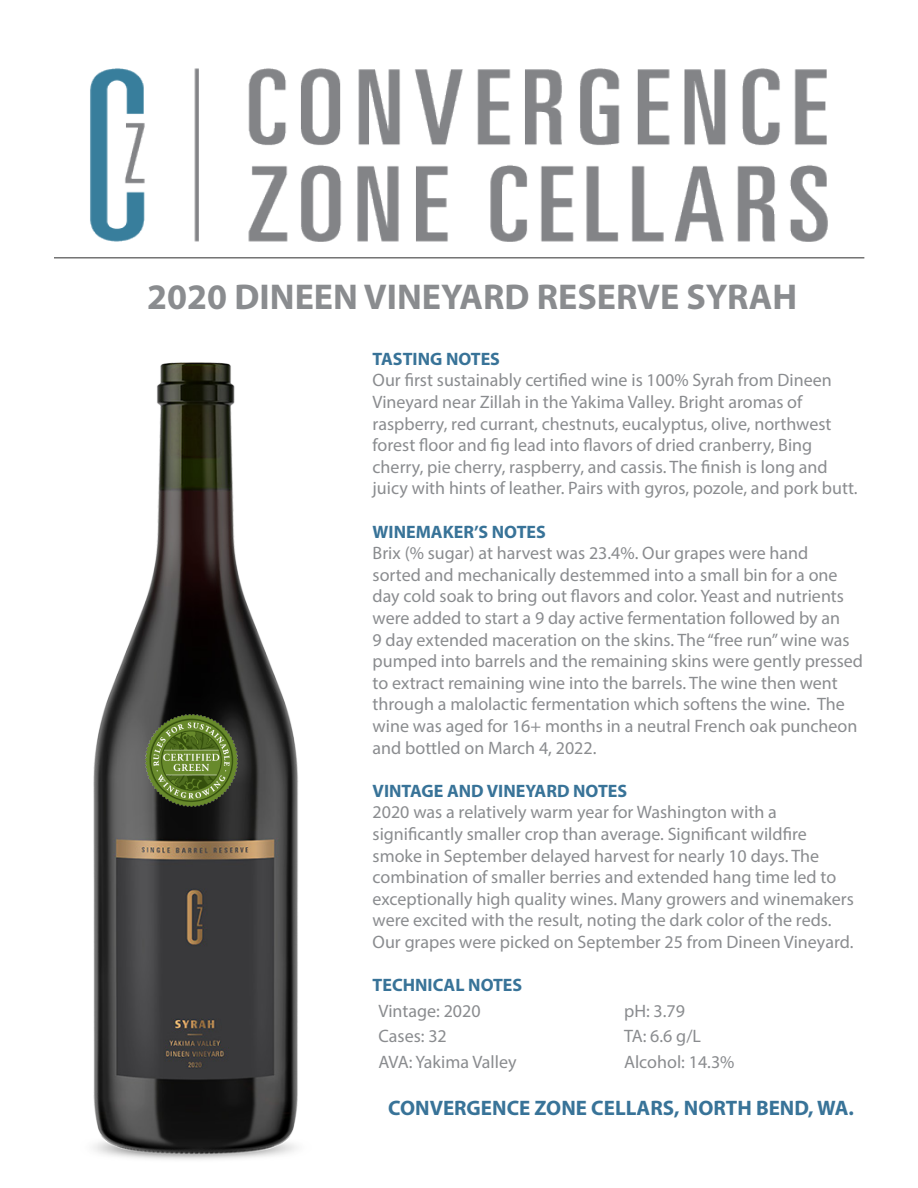
<style>
.page{position:relative;width:918px;height:1188px;background:#fff}
.page>*{position:absolute;margin:0;border:0;box-sizing:border-box;transform-origin:0 0}
.t1{font:700 36px "Myriad Pro";color:#8a8c8f}
.t2{font:700 21px "Myriad Pro";color:#387398}
.t3{font:18px/21.6px "Myriad Pro";color:#8a8c8f}
.t4{font:700 18px "Myriad Pro";color:#387398}
</style>
<div class="page">
<img style="left:90px;top:68px;width:738px;height:174px">
<hr style="left:54px;top:257px;width:810px;height:2px;background:#737373">
<img style="left:93px;top:362px;width:205px;height:798px">
<img style="left:145px;top:714px;width:92px;height:92px">
<p class="t1" style="left:147px;top:274px;width:651px">2020 DINEEN VINEYARD RESERVE SYRAH</p>
<p class="t4" style="left:373px;top:347px;width:129px">TASTING NOTES</p>
<p class="t3" style="left:373px;top:369px;width:487px">Our first sustainably certified wine is 100% Syrah from Dineen Vineyard near Zillah in the Yakima Valley. Bright aromas of raspberry, red currant, chestnuts, eucalyptus, olive, northwest forest floor and fig lead into flavors of dried cranberry, Bing cherry, pie cherry, raspberry, and cassis. The finish is long and juicy with hints of leather. Pairs with gyros, pozole, and pork butt.</p>
<p class="t4" style="left:373px;top:520px;width:175px">WINEMAKER’S NOTES</p>
<p class="t3" style="left:373px;top:542px;width:492px">Brix (% sugar) at harvest was 23.4%. Our grapes were hand<br>sorted and mechanically destemmed into a small bin for a one day cold soak to bring out flavors and color. Yeast and nutrients were added to start a 9 day active fermentation followed by an<br>9 day extended maceration on the skins. The “free run” wine was pumped into barrels and the remaining skins were gently pressed to extract remaining wine into the barrels. The wine then went through a malolactic fermentation which softens the wine. The wine was aged for 16+ months in a neutral French oak puncheon and bottled on March 4, 2022.</p>
<p class="t4" style="left:373px;top:779px;width:256px">VINTAGE AND VINEYARD NOTES</p>
<p class="t3" style="left:373px;top:801px;width:483px">2020 was a relatively warm year for Washington with a significantly smaller crop than average. Significant wildfire smoke in September delayed harvest for nearly 10 days. The combination of smaller berries and extended hang time led to exceptionally high quality wines. Many growers and winemakers were excited with the result, noting the dark color of the reds.</p>
<p class="t3" style="left:373px;top:931px;width:482px">Our grapes were picked on September 25 from Dineen Vineyard.</p>
<p class="t4" style="left:373px;top:973px;width:151px">TECHNICAL NOTES</p>
<p class="t3" style="left:379px;top:1000px;width:104px">Vintage: 2020</p>
<p class="t3" style="left:624px;top:1000px;width:62px">pH: 3.79</p>
<p class="t3" style="left:379px;top:1025px;width:70px">Cases: 32</p>
<p class="t3" style="left:624px;top:1025px;width:78px">TA: 6.6 g/L</p>
<p class="t3" style="left:379px;top:1051px;width:139px">AVA: Yakima Valley</p>
<p class="t3" style="left:624px;top:1051px;width:112px">Alcohol: 14.3%</p>
<p class="t2" style="left:388px;top:1094px;width:467px">CONVERGENCE ZONE CELLARS, NORTH BEND, WA.</p>
</div>
